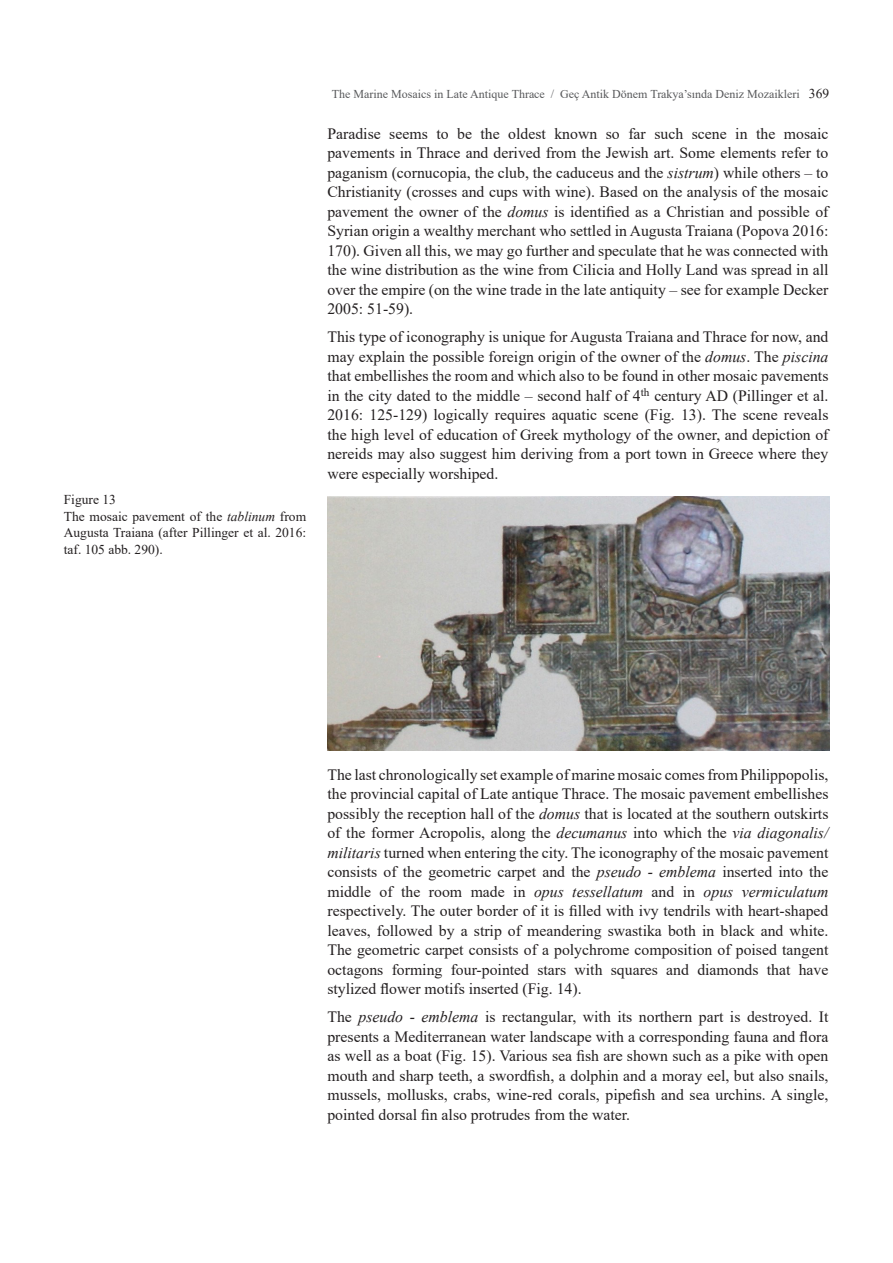
<style>
.page{position:relative;width:893px;height:1263px;background:#fff}
.page>*{position:absolute;margin:0;border:0;box-sizing:border-box;transform-origin:0 0}
.JMR_Metin{font:15.75px/19.5px "Times New Roman";color:#231f20;text-align:justify}
.JMR_Resimaltı{font:13.5px/16.5px "Times New Roman";color:#231f20;text-align:justify}
.JMR_Sayfa_Üst_Başlık{font:12px "Times New Roman";color:#57585a}
.s1{font-style:italic}
.s2{font-size:13.5px;color:#231f20}
</style>
<div class="page">
<img style="left:327px;top:496px;width:502px;height:255px">
<p class="JMR_Resimaltı" style="left:64px;top:491px;width:54px">Figure 13</p>
<p class="JMR_Resimaltı" style="left:64px;top:508px;width:244px">The mosaic pavement of the <span class="s1">tablinum</span> from Augusta Traiana (after Pillinger et al. 2016: taf. 105 abb. 290).</p>
<p class="JMR_Sayfa_Üst_Başlık" style="left:332px;top:85px;width:499px">The Marine Mosaics in Late Antique Thrace / Geç Antik Dönem Trakya’sında Deniz Mozaikleri <span class="s2">369</span></p>
<p class="JMR_Metin" style="left:327px;top:123px;width:503px">Paradise seems to be the oldest known so far such scene in the mosaic pavements in Thrace and derived from the Jewish art. Some elements refer to paganism (cornucopia, the club, the caduceus and the <span class="s1">sistrum</span>) while others – to Christianity (crosses and cups with wine). Based on the analysis of the mosaic pavement the owner of the <span class="s1">domus</span> is identified as a Christian and possible of Syrian origin a wealthy merchant who settled in Augusta Traiana (Popova 2016:<br>170). Given all this, we may go further and speculate that he was connected with the wine distribution as the wine from Cilicia and Holly Land was spread in all over the empire (on the wine trade in the late antiquity – see for example Decker 2005: 51-59).</p>
<p class="JMR_Metin" style="left:327px;top:326px;width:503px">This type of iconography is unique for Augusta Traiana and Thrace for now, and may explain the possible foreign origin of the owner of the <span class="s1">domus</span>. The <span class="s1">piscina </span>that embellishes the room and which also to be found in other mosaic pavements in the city dated to the middle – second half of 4<sup>th</sup> century AD (Pillinger et al.<br>2016: 125-129) logically requires aquatic scene (Fig. 13). The scene reveals the high level of education of Greek mythology of the owner, and depiction of nereids may also suggest him deriving from a port town in Greece where they were especially worshiped.</p>
<p class="JMR_Metin" style="left:327px;top:764px;width:503px">The last chronologically set example of marine mosaic comes from Philippopolis, the provincial capital of Late antique Thrace. The mosaic pavement embellishes possibly the reception hall of the <span class="s1">domus</span> that is located at the southern outskirts of the former Acropolis, along the <span class="s1">decumanus</span> into which the <span class="s1">via diagonalis/ militaris</span> turned when entering the city. The iconography of the mosaic pavement consists of the geometric carpet and the <span class="s1">pseudo - emblema</span> inserted into the middle of the room made in <span class="s1">opus tessellatum</span> and in <span class="s1">opus vermiculatum </span>respectively. The outer border of it is filled with ivy tendrils with heart-shaped leaves, followed by a strip of meandering swastika both in black and white.<br>The geometric carpet consists of a polychrome composition of poised tangent octagons forming four-pointed stars with squares and diamonds that have stylized flower motifs inserted (Fig. 14).</p>
<p class="JMR_Metin" style="left:327px;top:1006px;width:503px">The <span class="s1">pseudo - emblema</span> is rectangular, with its northern part is destroyed. It presents a Mediterranean water landscape with a corresponding fauna and flora as well as a boat (Fig. 15). Various sea fish are shown such as a pike with open mouth and sharp teeth, a swordfish, a dolphin and a moray eel, but also snails, mussels, mollusks, crabs, wine-red corals, pipefish and sea urchins. A single, pointed dorsal fin also protrudes from the water.</p>
</div>
